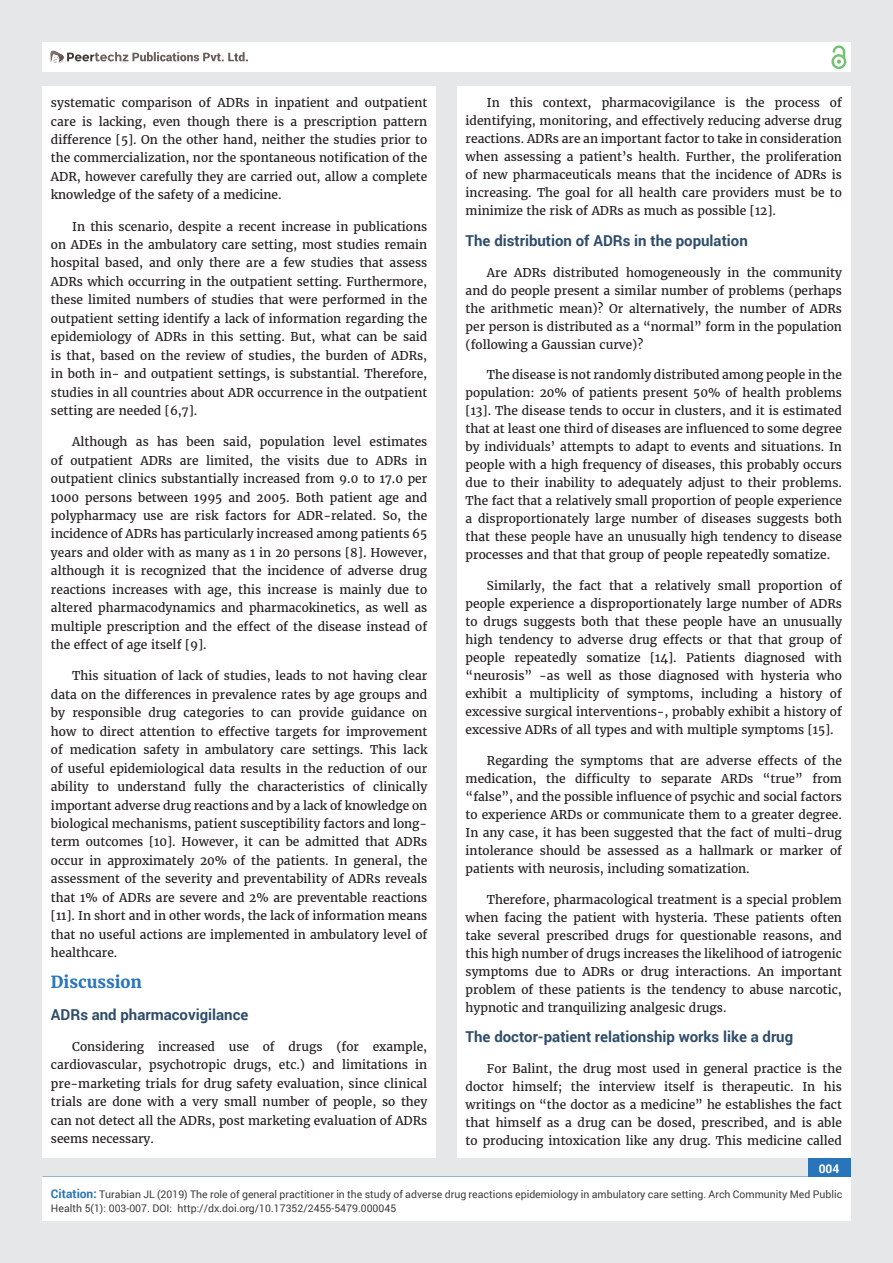
<style>
.page{position:relative;width:893px;height:1263px;background:#e6e7e9}
.page>*{position:absolute;margin:0;border:0;box-sizing:border-box;transform-origin:0 0}
.t1{font:700 16.5px "Merriweather";color:#2a75ba}
.t2{font:700 15px "Roboto";color:#2f4d6a}
.t3{font:12px/18.5px "Merriweather";color:#231f20;text-align:justify}
.t4{font:700 12px "Roboto";color:#fff}
.t5{font:10.5px/13.5px "Roboto";color:#3e3e3f}
.s1{font-weight:700;font-size:12px;color:#2a75ba}
</style>
<div class="page">
<div style="left:42px;top:43px;width:808px;height:29px;background:#fff"></div>
<div style="left:831px;top:54px;width:15px;height:15px;border:2px solid #72c272;border-radius:50%"></div>
<svg style="left:831px;top:45px;width:15px;height:19px"></svg>
<div style="left:808px;top:1157px;width:42px;height:43px;background:#2a75ba"></div>
<svg style="left:49px;top:50px;width:199px;height:14px"></svg>
<div style="left:42px;top:1177px;width:809px;height:43px;background:#fff"></div>
<div style="left:42px;top:87px;width:394px;height:1071px;background:#fff"></div>
<div style="left:457px;top:87px;width:393px;height:1071px;background:#fff"></div>
<p class="t3" style="left:51px;top:94px;width:378px">systematic comparison of ADRs in inpatient and outpatient care is lacking, even though there is a prescription pattern difference [5]. On the other hand, neither the studies prior to the commercialization, nor the spontaneous notification of the ADR, however carefully they are carried out, allow a complete knowledge of the safety of a medicine.</p>
<p class="t3" style="left:51px;top:217px;width:378px;text-indent:21px">In this scenario, despite a recent increase in publications on ADEs in the ambulatory care setting, most studies remain hospital based, and only there are a few studies that assess ADRs which occurring in the outpatient setting. Furthermore, these limited numbers of studies that were performed in the outpatient setting identify a lack of information regarding the epidemiology of ADRs in this setting. But, what can be said is that, based on the review of studies, the burden of ADRs, in both in- and outpatient settings, is substantial. Therefore, studies in all countries about ADR occurrence in the outpatient setting are needed [6,7].</p>
<p class="t3" style="left:51px;top:433px;width:378px;text-indent:21px">Although as has been said, population level estimates of outpatient ADRs are limited, the visits due to ADRs in outpatient clinics substantially increased from 9.0 to 17.0 per 1000 persons between 1995 and 2005. Both patient age and polypharmacy use are risk factors for ADR-related. So, the incidence of ADRs has particularly increased among patients 65 years and older with as many as 1 in 20 persons [8]. However, although it is recognized that the incidence of adverse drug reactions increases with age, this increase is mainly due to altered pharmacodynamics and pharmacokinetics, as well as multiple prescription and the effect of the disease instead of the effect of age itself [9].</p>
<p class="t3" style="left:51px;top:667px;width:378px;text-indent:21px">This situation of lack of studies, leads to not having clear data on the differences in prevalence rates by age groups and by responsible drug categories to can provide guidance on how to direct attention to effective targets for improvement of medication safety in ambulatory care settings. This lack of useful epidemiological data results in the reduction of our ability to understand fully the characteristics of clinically important adverse drug reactions and by a lack of knowledge on biological mechanisms, patient susceptibility factors and long&shy;term outcomes [10]. However, it can be admitted that ADRs occur in approximately 20% of the patients. In general, the assessment of the severity and preventability of ADRs reveals that 1% of ADRs are severe and 2% are preventable reactions [11]. In short and in other words, the lack of information means that no useful actions are implemented in ambulatory level of healthcare.</p>
<h1 class="t1" style="left:51px;top:972px;width:93px">Discussion</h1>
<p class="t2" style="left:51px;top:1004px;width:199px">ADRs and pharmacovigilance</p>
<p class="t3" style="left:51px;top:1037px;width:378px;text-indent:21px">Considering increased use of drugs (for example, cardiovascular, psychotropic drugs, etc.) and limitations in pre-marketing trials for drug safety evaluation, since clinical trials are done with a very small number of people, so they can not detect all the ADRs, post marketing evaluation of ADRs seems necessary.</p>
<p class="t3" style="left:466px;top:94px;width:378px;line-height:18px;text-indent:21px">In this context, pharmacovigilance is the process of identifying, monitoring, and effectively reducing adverse drug reactions. ADRs are an important factor to take in consideration when assessing a patient’s health. Further, the proliferation of new pharmaceuticals means that the incidence of ADRs is increasing. The goal for all health care providers must be to minimize the risk of ADRs as much as possible [12].</p>
<p class="t2" style="left:466px;top:230px;width:284px">The distribution of ADRs in the population</p>
<p class="t3" style="left:466px;top:263px;width:378px;line-height:18px;text-indent:21px">Are ADRs distributed homogeneously in the community and do people present a similar number of problems (perhaps the arithmetic mean)? Or alternatively, the number of ADRs per person is distributed as a “normal” form in the population (following a Gaussian curve)?</p>
<p class="t3" style="left:466px;top:366px;width:378px;line-height:18px;text-indent:21px">The disease is not randomly distributed among people in the population: 20% of patients present 50% of health problems [13]. The disease tends to occur in clusters, and it is estimated that at least one third of diseases are influenced to some degree by individuals’ attempts to adapt to events and situations. In people with a high frequency of diseases, this probably occurs due to their inability to adequately adjust to their problems.<br>The fact that a relatively small proportion of people experience a disproportionately large number of diseases suggests both that these people have an unusually high tendency to disease processes and that that group of people repeatedly somatize.</p>
<p class="t3" style="left:466px;top:577px;width:378px;line-height:18px;text-indent:21px">Similarly, the fact that a relatively small proportion of people experience a disproportionately large number of ADRs to drugs suggests both that these people have an unusually high tendency to adverse drug effects or that that group of people repeatedly somatize [14]. Patients diagnosed with “neurosis” -as well as those diagnosed with hysteria who exhibit a multiplicity of symptoms, including a history of excessive surgical interventions-, probably exhibit a history of excessive ADRs of all types and with multiple symptoms [15].</p>
<p class="t3" style="left:466px;top:752px;width:378px;line-height:18px;text-indent:21px">Regarding the symptoms that are adverse effects of the medication, the difficulty to separate ARDs “true” from “false”, and the possible influence of psychic and social factors to experience ARDs or communicate them to a greater degree.<br>In any case, it has been suggested that the fact of multi-drug intolerance should be assessed as a hallmark or marker of patients with neurosis, including somatization.</p>
<p class="t3" style="left:466px;top:890px;width:378px;line-height:18px;text-indent:21px">Therefore, pharmacological treatment is a special problem when facing the patient with hysteria. These patients often take several prescribed drugs for questionable reasons, and this high number of drugs increases the likelihood of iatrogenic symptoms due to ADRs or drug interactions. An important problem of these patients is the tendency to abuse narcotic, hypnotic and tranquilizing analgesic drugs.</p>
<p class="t2" style="left:466px;top:1027px;width:329px">The doctor-patient relationship works like a drug</p>
<p class="t3" style="left:466px;top:1060px;width:378px;line-height:18px;text-indent:21px">For Balint, the drug most used in general practice is the doctor himself; the interview itself is therapeutic. In his writings on “the doctor as a medicine” he establishes the fact that himself as a drug can be dosed, prescribed, and is able to producing intoxication like any drug. This medicine called</p>
<p class="t4" style="left:819px;top:1161px;width:22px">004</p>
<p class="t5" style="left:51px;top:1188px;width:793px"><span class="s1">Citation:</span> Turabian JL (2019) The role of general practitioner in the study of adverse drug reactions epidemiology in ambulatory care setting. Arch Community Med Public<br>Health 5(1): 003-007. DOI: http://dx.doi.org/10.17352/2455-5479.000045</p>
</div>
